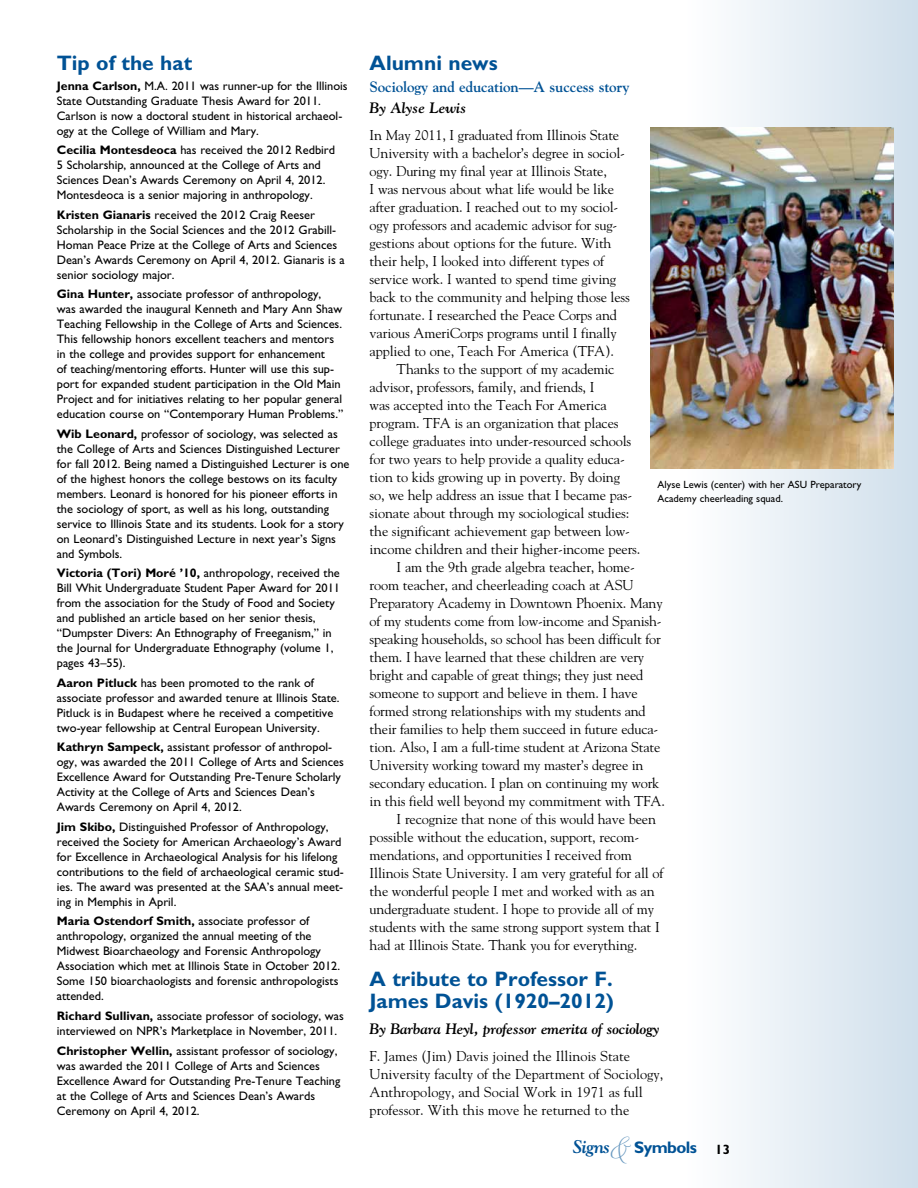
<style>
.page{position:relative;width:918px;height:1188px;background:#fff}
.page>*{position:absolute;margin:0;border:0;box-sizing:border-box;transform-origin:0 0}
.t1{font:45.75px "Avalon";color:#6697bf}
.t2{font:700 21px/22.5px "Gill Sans";color:#005295}
.t3{font:italic 700 18.3px "Goudy";letter-spacing:-.03em;color:#005295}
.t4{font:700 16.8px "Gill Sans";letter-spacing:-.035em;color:#005295}
.t5{font:italic 700 15px "Goudy";letter-spacing:-.01em;color:#000}
.t6{font:700 15px "Goudy";letter-spacing:-.01em;color:#005295}
.t7{font:14.25px/18px "Goudy";letter-spacing:-.01em;color:#000}
.t8{font:12.3px/15px "Gill Sans";color:#000}
.t9{font:10.5px/13.5px "Gill Sans";color:#000}
.s1{font-weight:700}
.s2{font-size:13.5px;color:#000}
</style>
<div class="page">
<div style="left:684px;top:0;width:234px;height:1188px;background:linear-gradient(to right,#fff,#d0dfeb)"></div>
<img style="left:650px;top:127px;width:244px;height:341px">
<h2 class="t2" style="left:57px;top:52px;width:137px">Tip of the hat</h2>
<p class="t8" style="left:57px;top:78px;width:292px"><span class="s1">Jenna Carlson,</span> M.A. 2011 was runner-up for the Illinois State Outstanding Graduate Thesis Award for 2011.<br>Carlson is now a doctoral student in historical archaeol&shy;ogy at the College of William and Mary.</p>
<p class="t8" style="left:57px;top:143px;width:280px"><span class="s1">Cecilia Montesdeoca</span> has received the 2012 Redbird 5 Scholarship, announced at the College of Arts and Sciences Dean’s Awards Ceremony on April 4, 2012.<br>Montesdeoca is a senior majoring in anthropology.</p>
<p class="t8" style="left:57px;top:207px;width:290px"><span class="s1">Kristen Gianaris</span> received the 2012 Craig Reeser Scholarship in the Social Sciences and the 2012 Grabill-Homan Peace Prize at the College of Arts and Sciences Dean’s Awards Ceremony on April 4, 2012. Gianaris is a senior sociology major.</p>
<p class="t8" style="left:57px;top:287px;width:288px"><span class="s1">Gina Hunter,</span> associate professor of anthropology,<br>was awarded the inaugural Kenneth and Mary Ann Shaw Teaching Fellowship in the College of Arts and Sciences.<br>This fellowship honors excellent teachers and mentors in the college and provides support for enhancement<br>of teaching/mentoring efforts. Hunter will use this sup&shy;port for expanded student participation in the Old Main Project and for initiatives relating to her popular general education course on “Contemporary Human Problems.”</p>
<p class="t8" style="left:57px;top:426px;width:294px"><span class="s1">Wib Leonard,</span> professor of sociology, was selected as the College of Arts and Sciences Distinguished Lecturer for fall 2012. Being named a Distinguished Lecturer is one of the highest honors the college bestows on its faculty members. Leonard is honored for his pioneer efforts in the sociology of sport, as well as his long, outstanding service to Illinois State and its students. Look for a story on Leonard’s Distinguished Lecture in next year’s Signs and Symbols.</p>
<p class="t8" style="left:57px;top:566px;width:285px"><span class="s1">Victoria (Tori) Moré ’10,</span> anthropology, received the Bill Whit Undergraduate Student Paper Award for 2011 from the association for the Study of Food and Society and published an article based on her senior thesis, “Dumpster Divers: An Ethnography of Freeganism,” in the Journal for Undergraduate Ethnography (volume 1, pages 43–55).</p>
<p class="t8" style="left:57px;top:675px;width:284px"><span class="s1">Aaron Pitluck</span> has been promoted to the rank of associate professor and awarded tenure at Illinois State.<br>Pitluck is in Budapest where he received a competitive two-year fellowship at Central European University.</p>
<p class="t8" style="left:57px;top:740px;width:289px"><span class="s1">Kathryn Sampeck,</span> assistant professor of anthropol&shy;ogy, was awarded the 2011 College of Arts and Sciences Excellence Award for Outstanding Pre-Tenure Scholarly Activity at the College of Arts and Sciences Dean’s Awards Ceremony on April 4, 2012.</p>
<p class="t8" style="left:57px;top:819px;width:288px"><span class="s1">Jim Skibo,</span> Distinguished Professor of Anthropology, received the Society for American Archaeology’s Award for Excellence in Archaeological Analysis for his lifelong contributions to the field of archaeological ceramic stud&shy;ies. The award was presented at the SAA’s annual meet&shy;ing in Memphis in April.</p>
<p class="t8" style="left:57px;top:914px;width:285px"><span class="s1">Maria Ostendorf Smith,</span> associate professor of anthropology, organized the annual meeting of the Midwest Bioarchaeology and Forensic Anthropology Association which met at Illinois State in October 2012.<br>Some 150 bioarchaologists and forensic anthropologists attended.</p>
<p class="t8" style="left:57px;top:1008px;width:289px"><span class="s1">Richard Sullivan,</span> associate professor of sociology, was interviewed on NPR’s Marketplace in November, 2011.</p>
<p class="t8" style="left:57px;top:1043px;width:285px"><span class="s1">Christopher Wellin,</span> assistant professor of sociology, was awarded the 2011 College of Arts and Sciences Excellence Award for Outstanding Pre-Tenure Teaching at the College of Arts and Sciences Dean’s Awards Ceremony on April 4, 2012.</p>
<h2 class="t2" style="left:370px;top:52px;width:130px">Alumni news</h2>
<p class="t6" style="left:370px;top:77px;width:262px">Sociology and education—A success story</p>
<p class="t5" style="left:370px;top:98px;width:98px">By Alyse Lewis</p>
<p class="t7" style="left:370px;top:126px;width:262px">In May 2011, I graduated from Illinois State University with a bachelor’s degree in sociol&shy;ogy. During my final year at Illinois State,<br>I was nervous about what life would be like after graduation. I reached out to my sociol&shy;ogy professors and academic advisor for sug&shy;gestions about options for the future. With their help, I looked into different types of service work. I wanted to spend time giving back to the community and helping those less fortunate. I researched the Peace Corps and various AmeriCorps programs until I finally applied to one, Teach For America (TFA).</p>
<p class="t7" style="left:397px;top:360px;width:219px">Thanks to the support of my academic</p>
<p class="t7" style="left:370px;top:378px;width:226px">advisor, professors, family, and friends, I</p>
<p class="t7" style="left:370px;top:396px;width:239px">was accepted into the Teach For America</p>
<p class="t7" style="left:370px;top:414px;width:251px">program. TFA is an organization that places</p>
<p class="t7" style="left:370px;top:432px;width:263px">college graduates into under-resourced schools</p>
<p class="t7" style="left:370px;top:450px;width:257px">for two years to help provide a quality educa-</p>
<p class="t7" style="left:370px;top:468px;width:252px">tion to kids growing up in poverty. By doing</p>
<p class="t7" style="left:370px;top:486px;width:264px">so, we help address an issue that I became pas-</p>
<p class="t7" style="left:370px;top:504px;width:261px">sionate about through my sociological studies:</p>
<p class="t7" style="left:370px;top:522px;width:262px">the significant achievement gap between low-</p>
<p class="t7" style="left:370px;top:540px;width:272px">income children and their higher-income peers.</p>
<p class="t7" style="left:397px;top:558px;width:240px">I am the 9th grade algebra teacher, home-</p>
<p class="t7" style="left:370px;top:576px;width:266px">room teacher, and cheerleading coach at ASU</p>
<p class="t7" style="left:370px;top:594px;width:295px">Preparatory Academy in Downtown Phoenix. Many</p>
<p class="t7" style="left:370px;top:612px;width:293px">of my students come from low-income and Spanish-</p>
<p class="t7" style="left:370px;top:630px;width:293px">speaking households, so school has been difficult for</p>
<p class="t7" style="left:370px;top:648px;width:276px">them. I have learned that these children are very</p>
<p class="t7" style="left:370px;top:666px;width:275px">bright and capable of great things; they just need</p>
<p class="t7" style="left:370px;top:684px;width:270px">someone to support and believe in them. I have</p>
<p class="t7" style="left:370px;top:702px;width:278px">formed strong relationships with my students and</p>
<p class="t7" style="left:370px;top:720px;width:290px">their families to help them succeed in future educa-</p>
<p class="t7" style="left:370px;top:738px;width:292px">tion. Also, I am a full-time student at Arizona State</p>
<p class="t7" style="left:370px;top:756px;width:275px">University working toward my master’s degree in</p>
<p class="t7" style="left:370px;top:774px;width:291px">secondary education. I plan on continuing my work</p>
<p class="t7" style="left:370px;top:792px;width:297px">in this field well beyond my commitment with TFA.</p>
<p class="t7" style="left:397px;top:809px;width:261px">I recognize that none of this would have been</p>
<p class="t7" style="left:370px;top:827px;width:271px">possible without the education, support, recom-</p>
<p class="t7" style="left:370px;top:845px;width:264px">mendations, and opportunities I received from</p>
<p class="t7" style="left:370px;top:863px;width:295px">Illinois State University. I am very grateful for all of</p>
<p class="t7" style="left:370px;top:881px;width:287px">the wonderful people I met and worked with as an</p>
<p class="t7" style="left:370px;top:899px;width:286px">undergraduate student. I hope to provide all of my</p>
<p class="t7" style="left:370px;top:917px;width:292px">students with the same strong support system that I</p>
<p class="t7" style="left:370px;top:935px;width:269px">had at Illinois State. Thank you for everything.</p>
<h2 class="t2" style="left:370px;top:967px;width:246px">A tribute to Professor F.<br>James Davis (1920–2012)</h2>
<p class="t5" style="left:370px;top:1019px;width:291px">By Barbara Heyl, professor emerita of sociology</p>
<p class="t7" style="left:370px;top:1047px;width:295px">F. James (Jim) Davis joined the Illinois State University faculty of the Department of Sociology, Anthropology, and Social Work in 1971 as full professor. With this move he returned to the</p>
<p class="t9" style="left:657px;top:478px;width:205px">Alyse Lewis (center) with her ASU Preparatory<br>Academy cheerleading squad.</p>
<h3 class="t3" style="left:573px;top:1136px;width:39px">Signs</h3>
<h1 class="t1" style="left:610px;top:1119px;width:21px">&amp;</h1>
<h3 class="t4" style="left:634px;top:1138px;width:97px">Symbols <span class="s2">13</span></h3>
</div>
